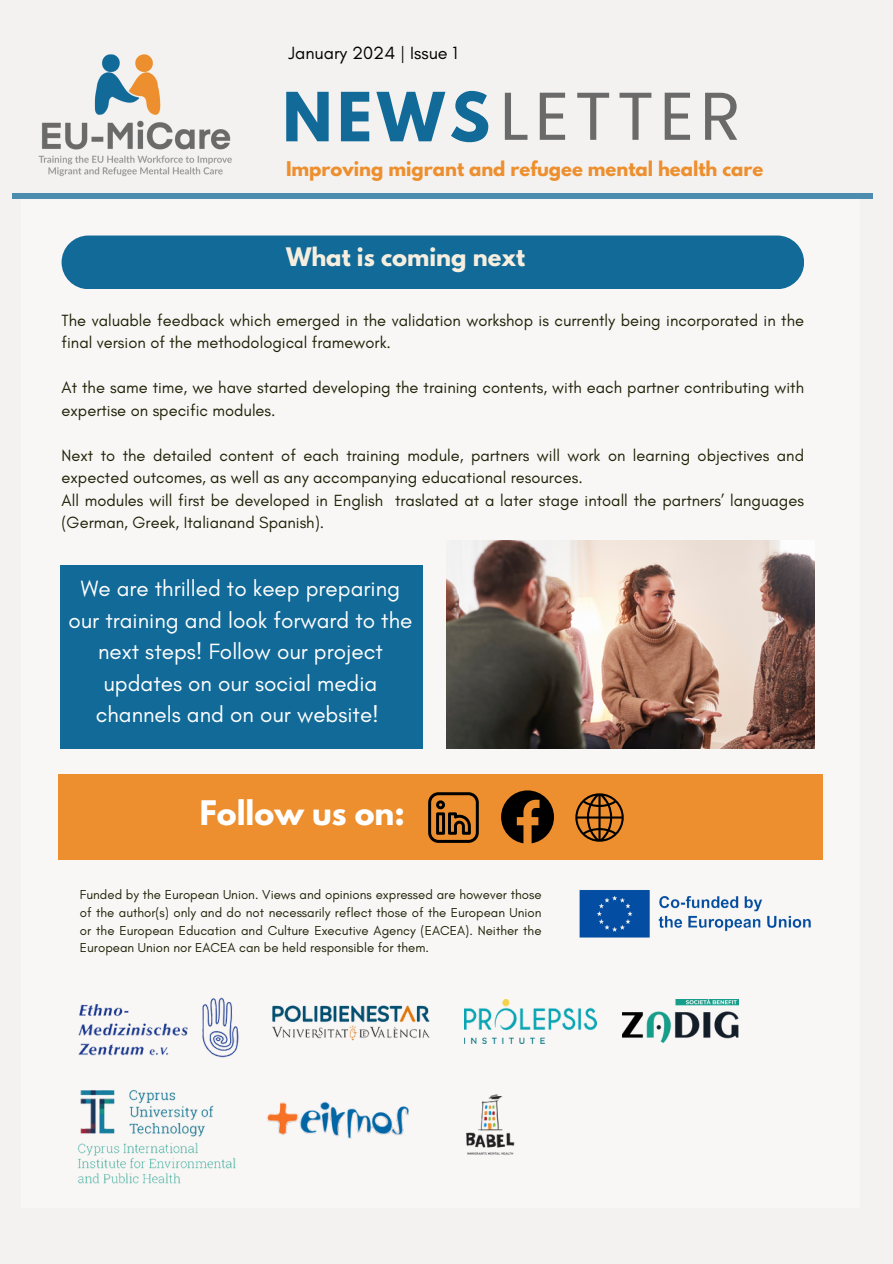
<style>
.page{position:relative;width:893px;height:1264px;background:#fff}
.page>*{position:absolute;margin:0;border:0;box-sizing:border-box;transform-origin:0 0}
.t1{font:67.5px "Poppins";letter-spacing:.085em;color:#6a6a6a}
.t2{font:700 60px "League Spartan";color:#116a98}
.t3{font:700 30px "League Spartan";color:#fff}
.t4{font:700 22.65px "League Spartan";color:#f6eedf}
.t5{font:22.5px/31.5px "Glacial Indifference";color:#fff;text-align:center}
.t6{font:700 18px "League Spartan";color:#ed8f2e}
.t7{font:18px "Glacial Indifference";color:#000}
.t8{font:16.5px/22.5px "Glacial Indifference";color:#212107}
.t9{font:13.2px/17.5px "Glacial Indifference";color:#212107;text-align:justify}
</style>
<div class="page">
<div style="left:0;top:0;width:892px;height:1263px;background:#f4f2f0"></div>
<div style="left:21px;top:200px;width:838px;height:1008px;background:#f8f7f6"></div>
<div style="left:62px;top:235px;width:742px;height:54px;background:#116a98;border-radius:27px"></div>
<img style="left:38px;top:54px;width:194px;height:123px">
<div style="left:12px;top:193px;width:860px;height:6px;background:#4c8daf"></div>
<img style="left:446px;top:541px;width:368px;height:207px">
<div style="left:60px;top:565px;width:362px;height:183px;background:#116a98"></div>
<div style="left:58px;top:774px;width:764px;height:85px;background:#ed8f2e"></div>
<svg style="left:428px;top:792px;width:51px;height:50px"></svg>
<svg style="left:501px;top:790px;width:53px;height:53px"></svg>
<svg style="left:575px;top:793px;width:48px;height:48px"></svg>
<img style="left:579px;top:890px;width:232px;height:48px">
<img style="left:78px;top:997px;width:161px;height:61px">
<img style="left:272px;top:1005px;width:158px;height:36px">
<img style="left:465px;top:999px;width:131px;height:44px">
<img style="left:622px;top:999px;width:116px;height:43px">
<img style="left:267px;top:1101px;width:142px;height:38px">
<img style="left:77px;top:1089px;width:159px;height:95px">
<img style="left:466px;top:1094px;width:49px;height:61px">
<p class="t7" style="left:288px;top:41px;width:171px">January 2024 | Issue 1</p>
<p class="t2" style="left:282px;top:87px;width:209px">NEWS</p>
<p class="t1" style="left:499px;top:69px;width:243px">LETTER</p>
<p class="t6" style="left:286px;top:159px;width:479px">Improving migrant and refugee mental health care</p>
<h3 class="t4" style="left:286px;top:246px;width:240px">What is coming next</h3>
<p class="t8" style="left:62px;top:308px;width:744px">The valuable feedback which emerged in the validation workshop is currently being incorporated in the final version of the methodological framework.</p>
<p class="t8" style="left:62px;top:376px;width:744px">At the same time, we have started developing the training contents, with each partner contributing with expertise on specific modules.</p>
<p class="t8" style="left:62px;top:443px;width:744px">Next to the detailed content of each training module, partners will work on learning objectives and expected outcomes, as well as any accompanying educational resources.</p>
<p class="t8" style="left:62px;top:488px;width:744px">All modules will first be developed in English traslated at a later stage intoall the partners’ languages (German, Greek, Italianand Spanish).</p>
<h5 class="t5" style="left:68px;top:572px;width:345px">We are thrilled to keep preparing our training and look forward to the next steps! Follow our project updates on our social media channels and on our website!</h5>
<p class="t3" style="left:200px;top:798px;width:206px">Follow us on:</p>
<p class="t9" style="left:80px;top:886px;width:463px">Funded by the European Union. Views and opinions expressed are however those of the author(s) only and do not necessarily reflect those of the European Union or the European Education and Culture Executive Agency (EACEA). Neither the European Union nor EACEA can be held responsible for them.</p>
</div>
